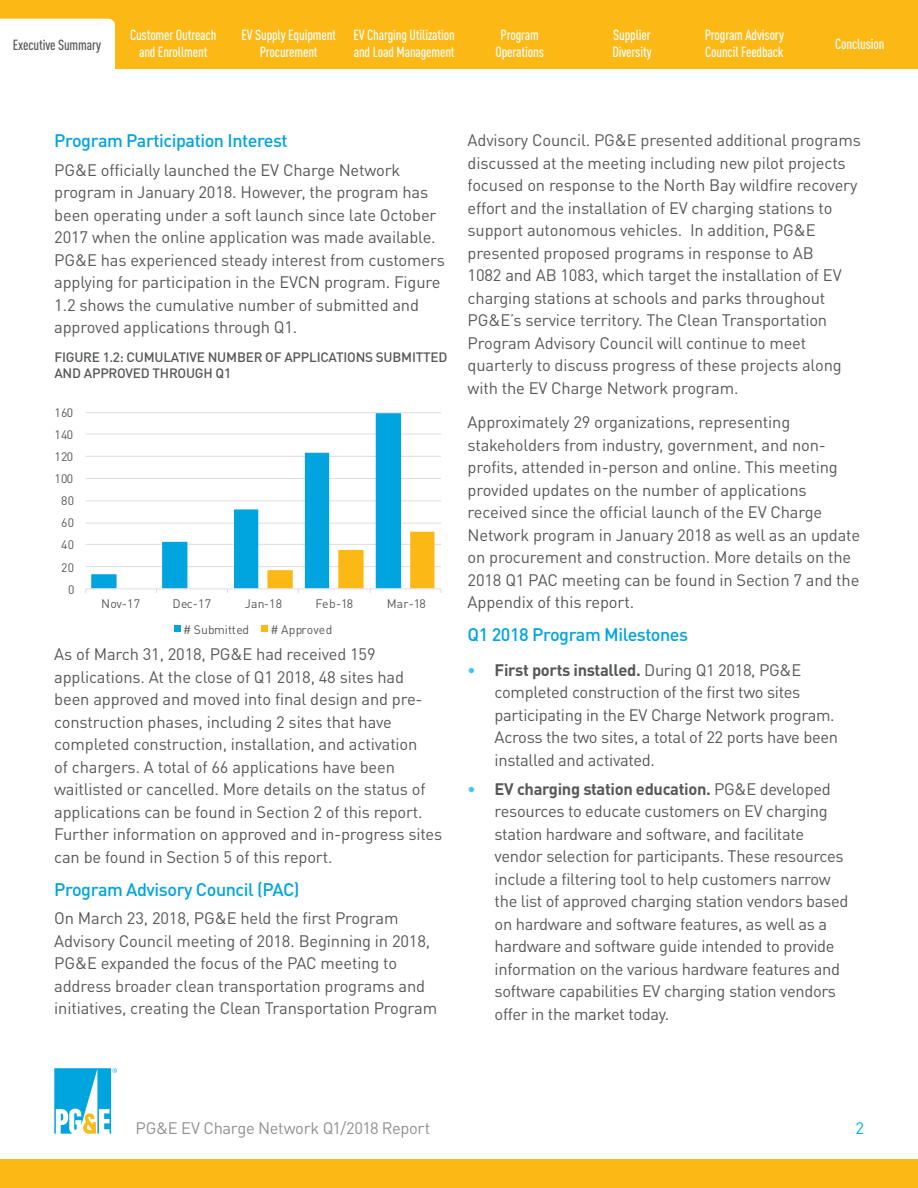
<style>
.page{position:relative;width:918px;height:1188px;background:#fff}
.page>*{position:absolute;margin:0;border:0;box-sizing:border-box;transform-origin:0 0}
.Sub-Subhead{font:500 18px "DINOT";letter-spacing:-.025em;color:#00a4de}
.Image_Title{font:16.5px/22.5px "DINOT";letter-spacing:-.01em;color:#57585a}
.t1{font:16.5px "DINOT";letter-spacing:-.025em;color:#8f9194}
.t2{font:16.5px "DINOT";color:#00b1e3}
.t3{font:500 condensed 14.55px/17.1px "DINOT";letter-spacing:-.01em;color:#fff;text-align:center}
.t4{font:500 condensed 14.55px "DINOT";letter-spacing:-.01em;color:#57585a}
.Image_Title-2{font:500 13.5px/16.5px "DINOT";letter-spacing:-.015em;color:#57585a}
.t5{font:12.15px "DINOT";letter-spacing:.02em;color:#57585a}
.t6{font:12.15px "DINOT";color:#57585a}
.s1{font-weight:700;color:#40c7f4}
.s2{font-weight:700}
</style>
<div class="page">
<div style="left:0;top:1159px;width:918px;height:29px;background:#fcb814"></div>
<svg style="left:54px;top:1068px;width:63px;height:66px"></svg>
<div style="left:0;top:0;width:918px;height:70px;background:#fcb814"></div>
<div style="left:0;top:19px;width:115px;height:50px;background:#fff"></div>
<div style="left:0;top:37px;width:7px;height:52px;background:#fff"></div>
<div style="left:0;top:69px;width:918px;height:9px;background:#fff"></div>
<hr style="left:86px;top:566px;width:355px;height:1px;background:#dcdddf">
<hr style="left:86px;top:544px;width:355px;height:1px;background:#dcdddf">
<hr style="left:86px;top:523px;width:355px;height:1px;background:#dcdddf">
<hr style="left:86px;top:500px;width:355px;height:1px;background:#dcdddf">
<hr style="left:86px;top:478px;width:355px;height:1px;background:#dcdddf">
<hr style="left:86px;top:456px;width:355px;height:1px;background:#dcdddf">
<hr style="left:86px;top:434px;width:355px;height:1px;background:#dcdddf">
<hr style="left:86px;top:412px;width:355px;height:1px;background:#dcdddf">
<svg style="left:91px;top:413px;width:310px;height:175px"></svg>
<hr style="left:86px;top:588px;width:355px;height:1px;background:#dcdddf">
<svg style="left:267px;top:532px;width:167px;height:61px"></svg>
<svg style="left:174px;top:626px;width:6px;height:6px"></svg>
<svg style="left:261px;top:626px;width:6px;height:6px"></svg>
<p class="t3" style="left:130px;top:26px;width:88px">Customer Outreach and Enrollment</p>
<p class="t3" style="left:241px;top:26px;width:96px">EV Supply Equipment<br>Procurement</p>
<p class="t3" style="left:354px;top:26px;width:103px;text-align:left">EV Charging Utilization and Load Management</p>
<p class="t3" style="left:612px;top:26px;width:41px;text-align:left">Supplier<br>Diversity</p>
<p class="t3" style="left:496px;top:26px;width:50px">Program<br>Operations</p>
<p class="t3" style="left:705px;top:26px;width:81px;text-align:left">Program Advisory<br>Council Feedback</p>
<p class="t4" style="left:13px;top:37px;width:90px">Executive Summary</p>
<p class="t3" style="left:835px;top:35px;width:51px">Conclusion</p>
<p class="Sub-Subhead" style="left:54px;top:129px;width:235px">Program Participation Interest</p>
<p class="Image_Title" style="left:54px;top:158px;width:392px">PG&amp;E officially launched the EV Charge Network program in January 2018. However, the program has been operating under a soft launch since late October 2017 when the online application was made available.<br>PG&amp;E has experienced steady interest from customers applying for participation in the EVCN program. Figure 1.2 shows the cumulative number of submitted and approved applications through Q1.</p>
<p class="Image_Title-2" style="left:54px;top:348px;width:395px">FIGURE 1.2: CUMULATIVE NUMBER OF APPLICATIONS SUBMITTED<br>AND APPROVED THROUGH Q1</p>
<p class="t5" style="left:54px;top:405px;width:20px">160</p>
<p class="t5" style="left:54px;top:427px;width:20px">140</p>
<p class="t5" style="left:54px;top:449px;width:20px">120</p>
<p class="t5" style="left:54px;top:471px;width:20px">100</p>
<p class="t5" style="left:61px;top:493px;width:15px">80</p>
<p class="t5" style="left:61px;top:515px;width:15px">60</p>
<p class="t5" style="left:61px;top:537px;width:15px">40</p>
<p class="t5" style="left:61px;top:560px;width:15px">20</p>
<p class="t5" style="left:68px;top:582px;width:8px">0</p>
<p class="t5" style="left:101px;top:596px;width:40px">Nov-17</p>
<p class="t5" style="left:173px;top:596px;width:40px">Dec-17</p>
<p class="t5" style="left:245px;top:596px;width:39px">Jan-18</p>
<p class="t5" style="left:316px;top:596px;width:39px">Feb-18</p>
<p class="t5" style="left:387px;top:596px;width:41px">Mar-18</p>
<p class="t6" style="left:183px;top:622px;width:68px"># Submitted</p>
<p class="t6" style="left:270px;top:622px;width:63px"># Approved</p>
<p class="Image_Title" style="left:54px;top:643px;width:390px">As of March 31, 2018, PG&amp;E had received 159 applications. At the close of Q1 2018, 48 sites had been approved and moved into final design and pre&shy;construction phases, including 2 sites that have completed construction, installation, and activation<br>of chargers. A total of 66 applications have been waitlisted or cancelled. More details on the status of applications can be found in Section 2 of this report.<br>Further information on approved and in-progress sites can be found in Section 5 of this report.</p>
<p class="Sub-Subhead" style="left:54px;top:878px;width:247px">Program Advisory Council (PAC)</p>
<p class="Image_Title" style="left:54px;top:907px;width:384px">On March 23, 2018, PG&amp;E held the first Program Advisory Council meeting of 2018. Beginning in 2018, PG&amp;E expanded the focus of the PAC meeting to address broader clean transportation programs and initiatives, creating the Clean Transportation Program</p>
<p class="Image_Title" style="left:468px;top:129px;width:395px">Advisory Council. PG&amp;E presented additional programs discussed at the meeting including new pilot projects focused on response to the North Bay wildfire recovery effort and the installation of EV charging stations to support autonomous vehicles. In addition, PG&amp;E presented proposed programs in response to AB<br>1082 and AB 1083, which target the installation of EV charging stations at schools and parks throughout PG&amp;E’s service territory. The Clean Transportation Program Advisory Council will continue to meet quarterly to discuss progress of these projects along with the EV Charge Network program.</p>
<p class="Image_Title" style="left:468px;top:411px;width:394px">Approximately 29 organizations, representing stakeholders from industry, government, and non&shy;profits, attended in-person and online. This meeting provided updates on the number of applications received since the official launch of the EV Charge Network program in January 2018 as well as an update on procurement and construction. More details on the 2018 Q1 PAC meeting can be found in Section 7 and the Appendix of this report.</p>
<p class="Sub-Subhead" style="left:468px;top:623px;width:222px">Q1 2018 Program Milestones</p>
<p class="Image_Title" style="left:495px;top:658px;width:345px;text-indent:-27px"><span class="s1">•</span> <span class="s2">First ports installed.</span> During Q1 2018, PG&amp;E completed construction of the first two sites participating in the EV Charge Network program.<br>Across the two sites, a total of 22 ports have been installed and activated.</p>
<p class="Image_Title" style="left:495px;top:777px;width:355px;text-indent:-27px"><span class="s1">•</span> <span class="s2">EV charging station education.</span> PG&amp;E developed resources to educate customers on EV charging station hardware and software, and facilitate vendor selection for participants. These resources include a filtering tool to help customers narrow the list of approved charging station vendors based on hardware and software features, as well as a hardware and software guide intended to provide information on the various hardware features and software capabilities EV charging station vendors offer in the market today.</p>
<p class="t1" style="left:135px;top:1117px;width:296px">PG&amp;E EV Charge Network Q1/2018 Report</p>
<p class="t2" style="left:855px;top:1117px;width:10px">2</p>
</div>
